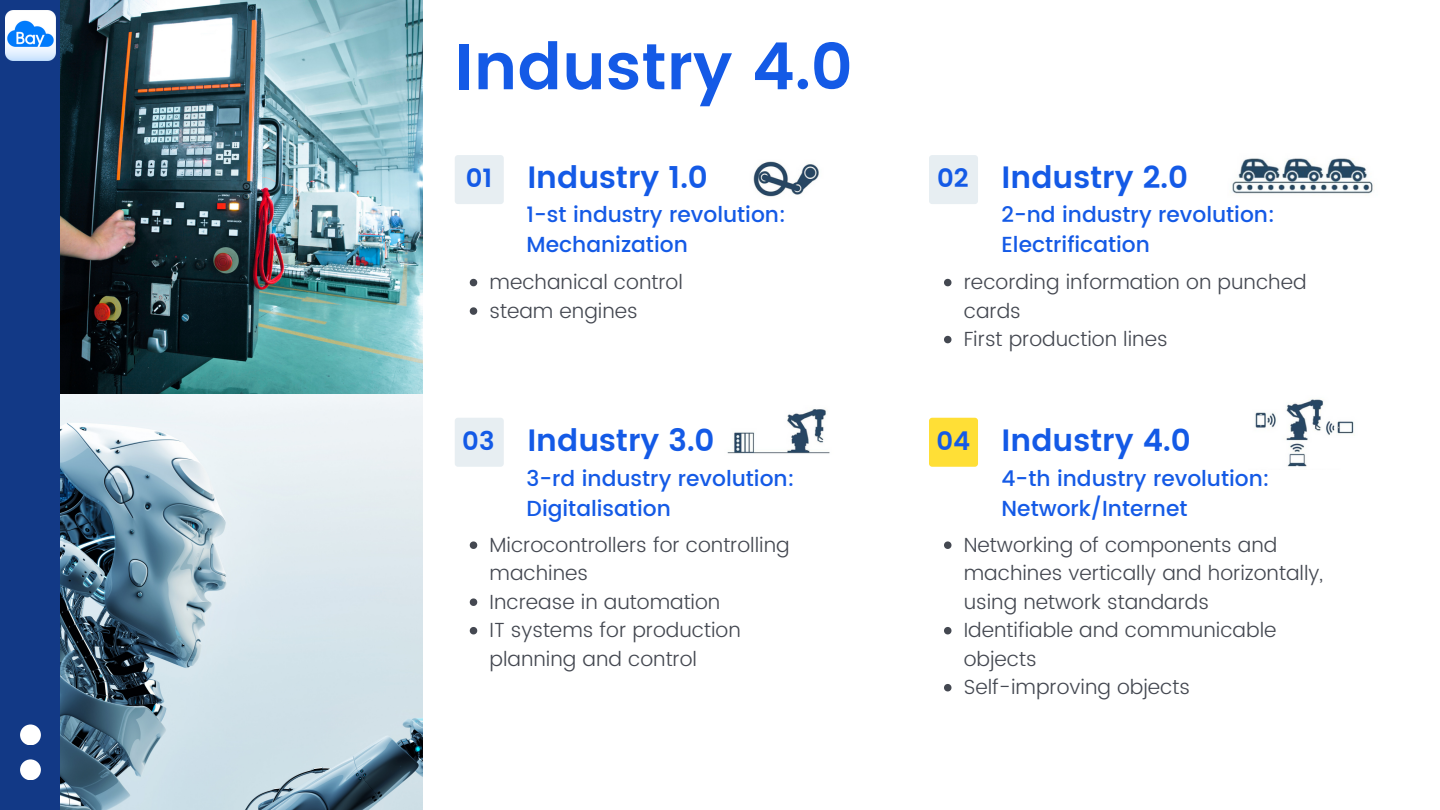
<style>
.page{position:relative;width:1440px;height:810px;background:#fff}
.page>*{position:absolute;margin:0;border:0;box-sizing:border-box;transform-origin:0 0}
.t1{font:600 65px "Poppins";color:#145ae6}
.t2{font:600 30.9px "Poppins";color:#145ae6}
.t3{font:600 25.9px "Poppins";color:#145ae6}
.t4{font:500 21.8px "Poppins";color:#145ae6}
.t5{font:300 20.4px/28.5px "Poppins";color:#444851}
</style>
<div class="page">
<div style="left:0;top:0;width:61px;height:810px;background:#123986"></div>
<div style="left:20px;top:759px;width:21px;height:21px;background:#fff;border-radius:50%"></div>
<div style="left:20px;top:724px;width:21px;height:21px;background:#fff;border-radius:50%"></div>
<div style="left:455px;top:155px;width:49px;height:49px;background:#e7eef2;border-radius:3px"></div>
<div style="left:929px;top:155px;width:49px;height:49px;background:#e7eef2;border-radius:3px"></div>
<div style="left:455px;top:418px;width:49px;height:49px;background:#e7eef2;border-radius:3px"></div>
<div style="left:929px;top:418px;width:49px;height:49px;background:#ffdf36;border-radius:3px"></div>
<img style="left:61px;top:0;width:361px;height:810px">
<img style="left:753px;top:161px;width:66px;height:36px">
<img style="left:1232px;top:158px;width:141px;height:36px">
<img style="left:727px;top:409px;width:103px;height:45px">
<svg style="left:470px;top:279px;width:7px;height:7px"></svg>
<svg style="left:470px;top:307px;width:7px;height:8px"></svg>
<svg style="left:944px;top:279px;width:7px;height:7px"></svg>
<svg style="left:944px;top:336px;width:7px;height:7px"></svg>
<svg style="left:470px;top:541px;width:7px;height:8px"></svg>
<svg style="left:470px;top:598px;width:7px;height:8px"></svg>
<svg style="left:470px;top:627px;width:7px;height:7px"></svg>
<svg style="left:944px;top:541px;width:7px;height:8px"></svg>
<svg style="left:944px;top:627px;width:7px;height:7px"></svg>
<svg style="left:944px;top:684px;width:7px;height:7px"></svg>
<img style="left:1255px;top:399px;width:99px;height:68px">
<img style="left:5px;top:11px;width:51px;height:50px">
<p class="t1" style="left:455px;top:29px;width:400px">Industry 4.0</p>
<p class="t3" style="left:466px;top:163px;width:28px">01</p>
<p class="t2" style="left:527px;top:159px;width:182px">Industry 1.0</p>
<p class="t4" style="left:527px;top:202px;width:261px">1-st industry revolution:</p>
<p class="t4" style="left:527px;top:232px;width:163px">Mechanization</p>
<p class="t5" style="left:490px;top:268px;width:195px">mechanical control</p>
<p class="t5" style="left:490px;top:297px;width:150px">steam engines</p>
<p class="t3" style="left:462px;top:426px;width:34px">03</p>
<p class="t2" style="left:527px;top:422px;width:189px">Industry 3.0</p>
<p class="t4" style="left:527px;top:466px;width:269px">3-rd industry revolution:</p>
<p class="t4" style="left:527px;top:496px;width:146px">Digitalisation</p>
<p class="t5" style="left:490px;top:531px;width:302px">Microcontrollers for controlling machines</p>
<p class="t5" style="left:490px;top:588px;width:232px">Increase in automation</p>
<p class="t5" style="left:490px;top:616px;width:253px">IT systems for production planning and control</p>
<p class="t3" style="left:937px;top:163px;width:33px">02</p>
<p class="t2" style="left:1002px;top:159px;width:188px">Industry 2.0</p>
<p class="t4" style="left:1002px;top:202px;width:275px">2-nd industry revolution:</p>
<p class="t4" style="left:1002px;top:232px;width:150px">Electrification</p>
<p class="t5" style="left:964px;top:268px;width:344px">recording information on punched cards</p>
<p class="t5" style="left:964px;top:325px;width:205px">First production lines</p>
<p class="t3" style="left:937px;top:426px;width:35px">04</p>
<p class="t2" style="left:1002px;top:422px;width:191px">Industry 4.0</p>
<p class="t4" style="left:1002px;top:466px;width:270px">4-th industry revolution:</p>
<p class="t4" style="left:1002px;top:496px;width:187px">Network/Internet</p>
<p class="t5" style="left:964px;top:531px;width:361px">Networking of components and machines vertically and horizontally, using network standards</p>
<p class="t5" style="left:964px;top:616px;width:314px">Identifiable and communicable objects</p>
<p class="t5" style="left:964px;top:673px;width:228px">Self-improving objects</p>
</div>
